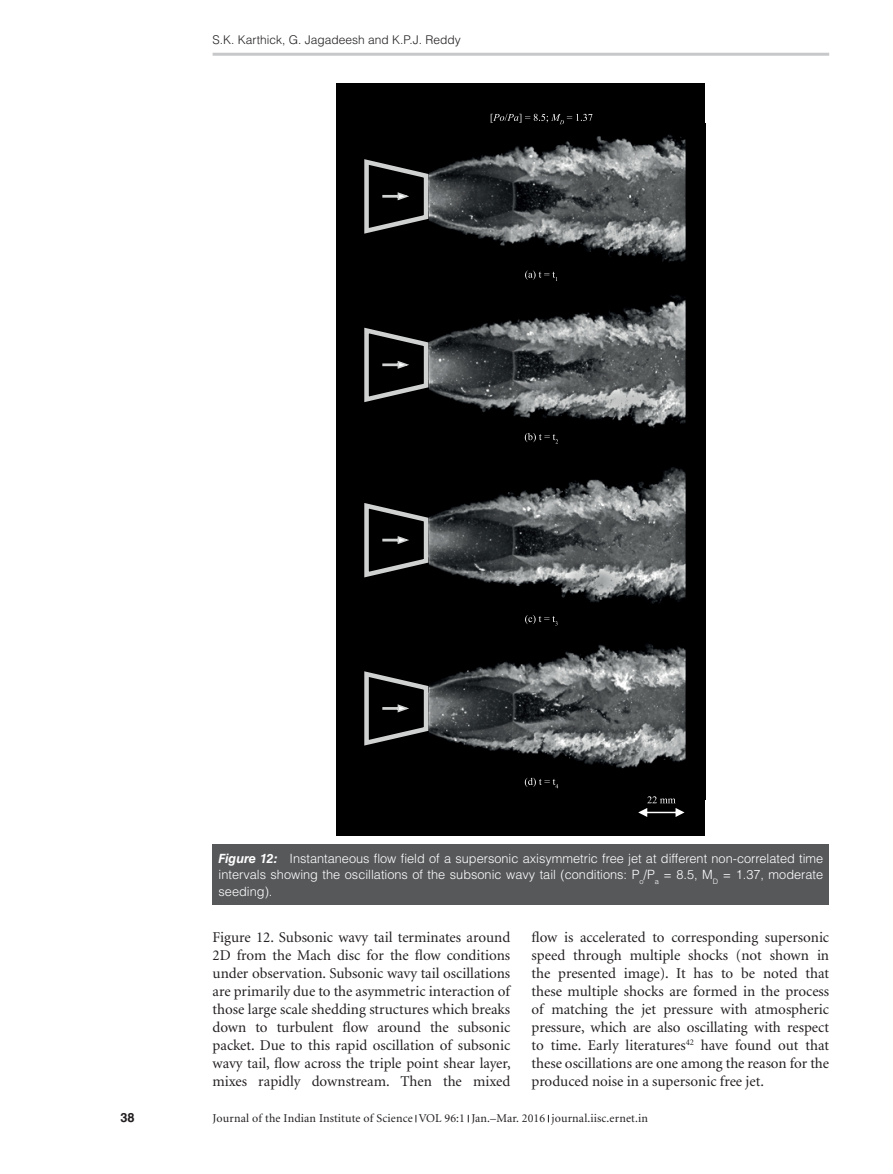
<style>
.page{position:relative;width:893px;height:1174px;background:#fff}
.page>*{position:absolute;margin:0;border:0;box-sizing:border-box;transform-origin:0 0}
.H3-runon{font:15px/18px "Minion";color:#231f20;text-align:justify}
.FigC{font:300 12.75px/16.5px "Helvetica LT Std";color:#fff;text-align:justify}
.t1{font:700 12.75px "Helvetica LT Std";color:#231f20}
.t2{font:12px "Minion";letter-spacing:.01em;color:#231f20}
.t3{font:300 12px "Helvetica LT Std";color:#231f20}
.s1{font-weight:700;font-style:italic}
</style>
<div class="page">
<hr style="left:213px;top:53px;width:616px;height:3px;background:#c7c8ca">
<div style="left:213px;top:844px;width:616px;height:60px;background:#57585a"></div>
<div style="left:336px;top:84px;width:369px;height:751px;background:#000001"></div>
<img style="left:431px;top:124px;width:255px;height:665px">
<svg style="left:364px;top:159px;width:67px;height:75px"></svg>
<svg style="left:364px;top:327px;width:67px;height:76px"></svg>
<svg style="left:364px;top:503px;width:67px;height:75px"></svg>
<svg style="left:364px;top:671px;width:67px;height:75px"></svg>
<svg style="left:638px;top:796px;width:46px;height:21px"></svg>
<svg style="left:525px;top:270px;width:32px;height:11px"></svg>
<svg style="left:525px;top:433px;width:33px;height:10px"></svg>
<svg style="left:525px;top:615px;width:33px;height:10px"></svg>
<svg style="left:525px;top:777px;width:33px;height:11px"></svg>
<svg style="left:491px;top:114px;width:101px;height:10px"></svg>
<p class="t3" style="left:213px;top:32px;width:250px">S.K. Karthick, G. Jagadeesh and K.P.J. Reddy</p>
<p class="FigC" style="left:219px;top:850px;width:606px"><span class="s1">Figure 12:</span> Instantaneous flow field of a supersonic axisymmetric free jet at different non-correlated time intervals showing the oscillations of the subsonic wavy tail (conditions: P<sub>o</sub>/P<sub>a</sub> = 8.5, M<sub>D</sub> = 1.37, moderate seeding).</p>
<p class="H3-runon" style="left:213px;top:929px;width:300px">Figure 12. Subsonic wavy tail terminates around 2D from the Mach disc for the flow conditions under observation. Subsonic wavy tail oscillations are primarily due to the asymmetric interaction of those large scale shedding structures which breaks down to turbulent flow around the subsonic packet. Due to this rapid oscillation of subsonic wavy tail, flow across the triple point shear layer, mixes rapidly downstream. Then the mixed</p>
<p class="H3-runon" style="left:531px;top:929px;width:299px">flow is accelerated to corresponding supersonic speed through multiple shocks (not shown in the presented image). It has to be noted that these multiple shocks are formed in the process of matching the jet pressure with atmospheric pressure, which are also oscillating with respect to time. Early literatures<sup>42</sup> have found out that these oscillations are one among the reason for the produced noise in a supersonic free jet.</p>
<p class="t1" style="left:120px;top:1110px;width:16px">38</p>
<p class="t2" style="left:213px;top:1112px;width:437px">Journal of the Indian Institute of Science VOL 96:1 Jan.–Mar. 2016 journal.iisc.ernet.in</p>
</div>
